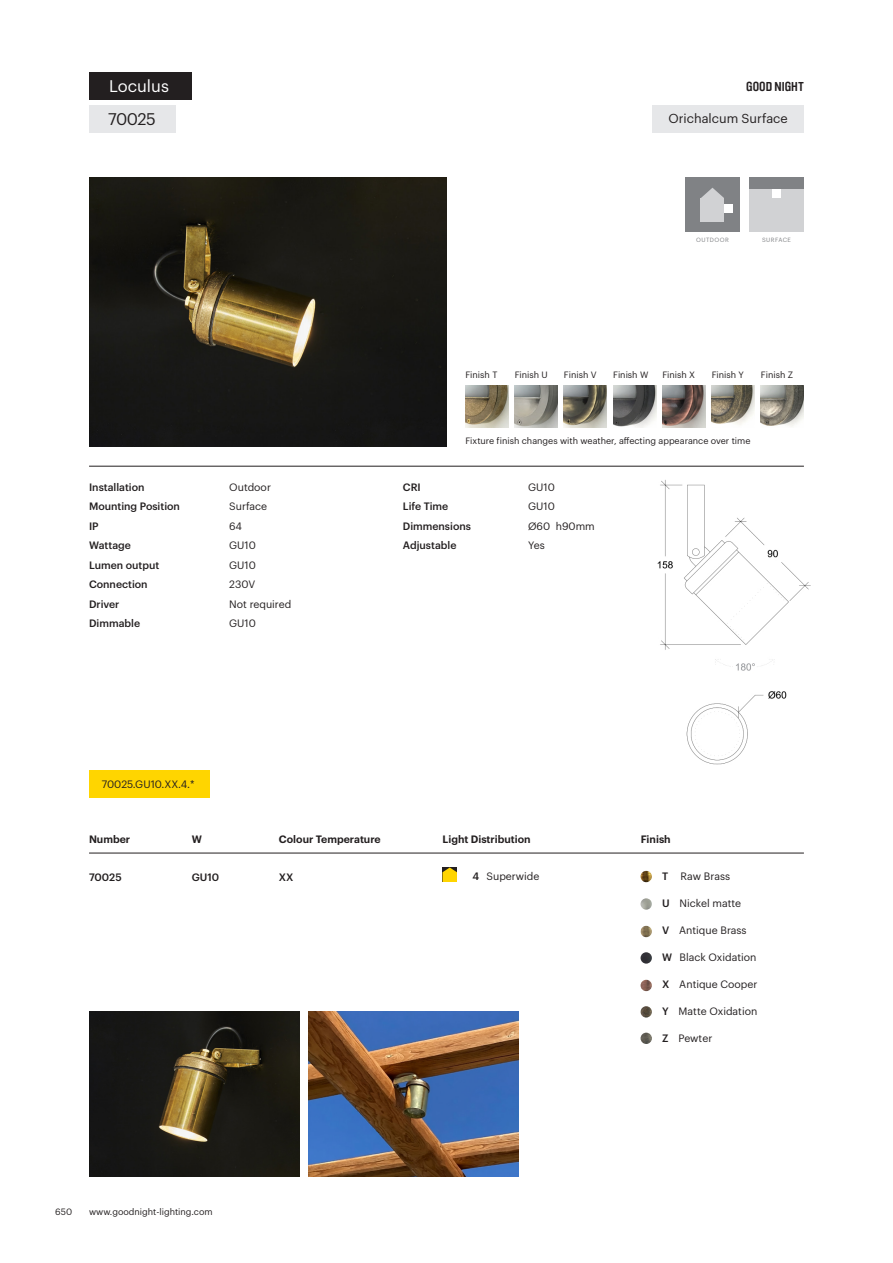
<style>
.page{position:relative;width:893px;height:1263px;background:#fff}
.page>*{position:absolute;margin:0;border:0;box-sizing:border-box;transform-origin:0 0}
.t1{font:16.5px "Graphik";color:#fff}
.t2{font:16.5px "Graphik";letter-spacing:-.03em;color:#231f20}
.t3{font:700 12.9px "Brauer Neue Std";color:#231f20}
.t4{font:12.75px "Graphik";color:#231f20}
.t5{font:10.5px "Graphik";color:#231f20}
.t6{font:500 10.5px "Graphik";color:#231f20}
.t7{font:600 10.5px "Graphik";color:#231f20}
.t8{font:9px "Graphik";color:#231f20}
.LEYENDAS_ÍCONOS{font:6px "Graphik";letter-spacing:.07em;color:#808285}
.s1{font-weight:500}
</style>
<div class="page">
<img style="left:89px;top:177px;width:357px;height:269px">
<div style="left:89px;top:72px;width:103px;height:28px;background:#231f20"></div>
<div style="left:89px;top:105px;width:86px;height:27px;background:#e6e7e9"></div>
<div style="left:749px;top:177px;width:55px;height:55px;background:#808285"></div>
<div style="left:749px;top:190px;width:55px;height:42px;background:#d1d2d4"></div>
<div style="left:772px;top:190px;width:8px;height:8px;background:#fff"></div>
<div style="left:652px;top:105px;width:152px;height:27px;background:#e6e7e9"></div>
<div style="left:685px;top:177px;width:55px;height:55px;background:#808285"></div>
<div style="left:701px;top:198px;width:23px;height:23px;background:#d1d2d4"></div>
<svg style="left:701px;top:188px;width:23px;height:10px"></svg>
<div style="left:724px;top:204px;width:8px;height:8px;background:#fff"></div>
<hr style="left:89px;top:466px;width:715px;height:1px;background:#231f20">
<div style="left:89px;top:770px;width:120px;height:28px;background:#ffd500"></div>
<hr style="left:89px;top:853px;width:715px;height:1px;background:#231f20">
<svg style="left:641px;top:871px;width:11px;height:11px"></svg>
<svg style="left:641px;top:898px;width:11px;height:12px"></svg>
<svg style="left:641px;top:926px;width:11px;height:11px"></svg>
<svg style="left:641px;top:952px;width:11px;height:12px"></svg>
<svg style="left:641px;top:980px;width:11px;height:11px"></svg>
<svg style="left:641px;top:1006px;width:11px;height:11px"></svg>
<svg style="left:641px;top:1033px;width:11px;height:11px"></svg>
<svg style="left:442px;top:867px;width:15px;height:15px"></svg>
<img style="left:89px;top:1012px;width:210px;height:165px">
<img style="left:308px;top:1012px;width:210px;height:165px">
<img style="left:657px;top:480px;width:154px;height:285px">
<img style="left:465px;top:385px;width:43px;height:43px">
<img style="left:564px;top:385px;width:43px;height:43px">
<img style="left:662px;top:385px;width:43px;height:43px">
<img style="left:515px;top:385px;width:43px;height:43px">
<img style="left:613px;top:385px;width:43px;height:43px">
<img style="left:712px;top:385px;width:43px;height:40px">
<img style="left:761px;top:385px;width:43px;height:42px">
<p class="t1" style="left:109px;top:74px;width:61px">Loculus</p>
<p class="t2" style="left:108px;top:106px;width:49px">70025</p>
<p class="t6" style="left:89px;top:479px;width:57px">Installation</p>
<p class="t6" style="left:89px;top:498px;width:92px">Mounting Position</p>
<p class="t6" style="left:89px;top:518px;width:11px">IP</p>
<p class="t6" style="left:89px;top:537px;width:43px">Wattage</p>
<p class="t6" style="left:89px;top:557px;width:72px">Lumen output</p>
<p class="t6" style="left:89px;top:576px;width:60px">Connection</p>
<p class="t6" style="left:89px;top:596px;width:32px">Driver</p>
<p class="t6" style="left:89px;top:615px;width:53px">Dimmable</p>
<p class="t5" style="left:229px;top:479px;width:43px">Outdoor</p>
<p class="t5" style="left:229px;top:498px;width:39px">Surface</p>
<p class="t5" style="left:229px;top:518px;width:14px">64</p>
<p class="t5" style="left:229px;top:537px;width:28px">GU10</p>
<p class="t5" style="left:229px;top:557px;width:28px">GU10</p>
<p class="t5" style="left:229px;top:576px;width:28px">230V</p>
<p class="t5" style="left:229px;top:596px;width:64px">Not required</p>
<p class="t5" style="left:229px;top:615px;width:28px">GU10</p>
<p class="t5" style="left:102px;top:776px;width:94px">70025.GU10.XX.4.*</p>
<p class="t3" style="left:746px;top:79px;width:59px">GOOD NIGHT</p>
<p class="t4" style="left:668px;top:108px;width:121px">Orichalcum Surface</p>
<p class="LEYENDAS_ÍCONOS" style="left:696px;top:235px;width:34px">OUTDOOR</p>
<p class="LEYENDAS_ÍCONOS" style="left:762px;top:235px;width:30px">SURFACE</p>
<p class="t8" style="left:465px;top:368px;width:33px">Finish T</p>
<p class="t8" style="left:515px;top:368px;width:35px">Finish U</p>
<p class="t8" style="left:564px;top:368px;width:34px">Finish V</p>
<p class="t8" style="left:613px;top:368px;width:37px">Finish W</p>
<p class="t8" style="left:662px;top:368px;width:34px">Finish X</p>
<p class="t8" style="left:712px;top:368px;width:34px">Finish Y</p>
<p class="t8" style="left:761px;top:368px;width:34px">Finish Z</p>
<p class="t8" style="left:465px;top:434px;width:287px">Fixture finish changes with weather, affecting appearance over time</p>
<p class="t6" style="left:403px;top:479px;width:19px">CRI</p>
<p class="t6" style="left:403px;top:498px;width:47px">Life Time</p>
<p class="t6" style="left:403px;top:518px;width:70px">Dimmensions</p>
<p class="t6" style="left:403px;top:537px;width:55px">Adjustable</p>
<p class="t5" style="left:528px;top:479px;width:28px">GU10</p>
<p class="t5" style="left:528px;top:498px;width:28px">GU10</p>
<p class="t5" style="left:528px;top:518px;width:68px">Ø60 h90mm</p>
<p class="t5" style="left:528px;top:537px;width:18px">Yes</p>
<p class="t7" style="left:89px;top:831px;width:43px">Number</p>
<p class="t7" style="left:192px;top:831px;width:12px">W</p>
<p class="t7" style="left:279px;top:831px;width:103px">Colour Temperature</p>
<p class="t7" style="left:442px;top:831px;width:90px">Light Distribution</p>
<p class="t7" style="left:641px;top:831px;width:31px">Finish</p>
<p class="t6" style="left:89px;top:869px;width:34px">70025</p>
<p class="t6" style="left:192px;top:869px;width:29px">GU10</p>
<p class="t6" style="left:279px;top:869px;width:16px">XX</p>
<p class="t5" style="left:472px;top:868px;width:69px"><span class="s1">4</span> Superwide</p>
<p class="t5" style="left:662px;top:869px;width:70px"><span class="s1">T</span> Raw Brass</p>
<p class="t5" style="left:662px;top:896px;width:81px"><span class="s1">U</span> Nickel matte</p>
<p class="t5" style="left:662px;top:923px;width:86px"><span class="s1">V</span> Antique Brass</p>
<p class="t5" style="left:662px;top:950px;width:96px"><span class="s1">W</span> Black Oxidation</p>
<p class="t5" style="left:662px;top:977px;width:97px"><span class="s1">X</span> Antique Cooper</p>
<p class="t5" style="left:662px;top:1004px;width:97px"><span class="s1">Y</span> Matte Oxidation</p>
<p class="t5" style="left:662px;top:1031px;width:52px"><span class="s1">Z</span> Pewter</p>
<p class="t8" style="left:55px;top:1205px;width:18px">650</p>
<p class="t8" style="left:89px;top:1205px;width:125px">www.goodnight-lighting.com</p>
</div>
